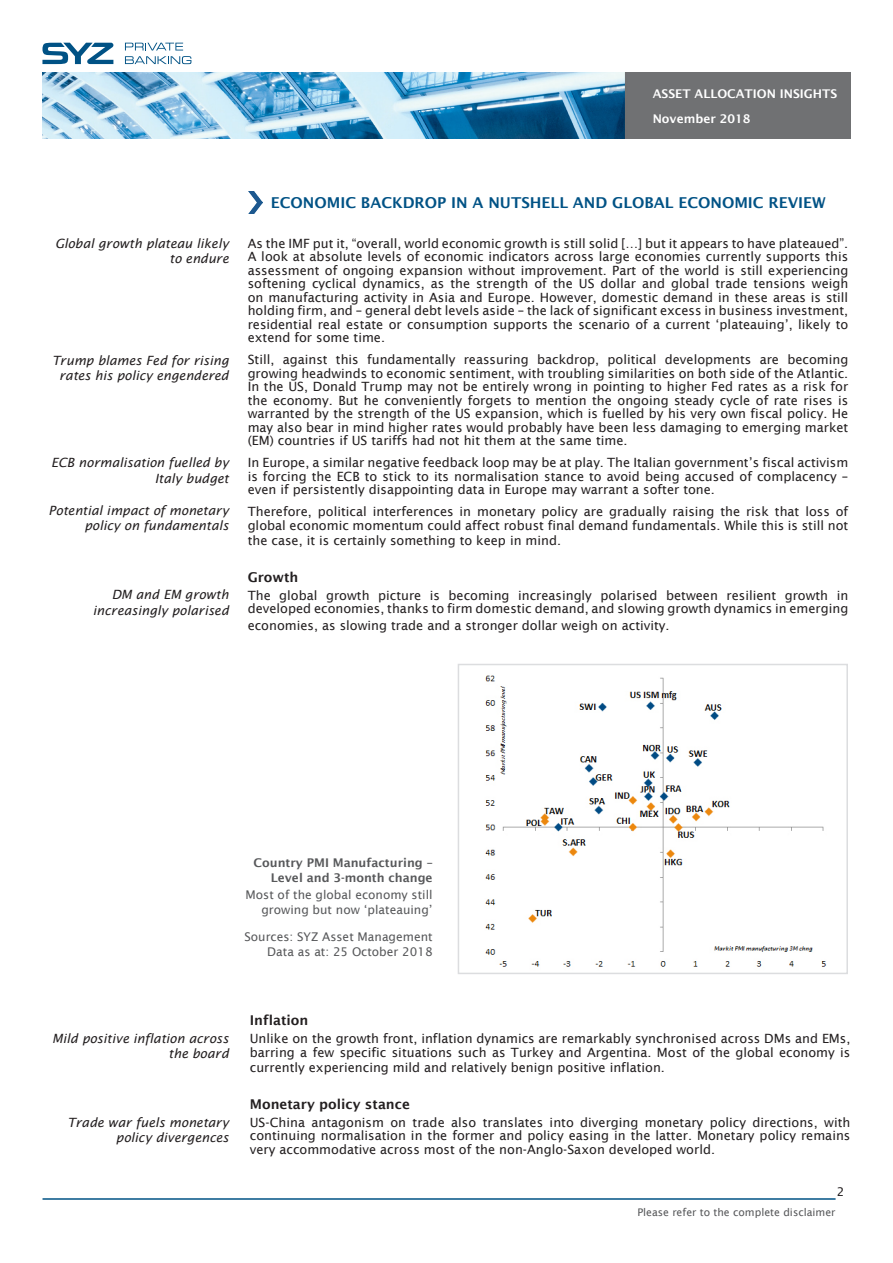
<style>
.page{position:relative;width:893px;height:1263px;background:#fff}
.page>*{position:absolute;margin:0;border:0;box-sizing:border-box;transform-origin:0 0}
.Titre_chapitre{font:600 15px "Lucida Sans";color:#005285}
.texte{font:600 13.5px "Lucida Sans";color:#231f20}
.texte-2{font:12.75px/13.5px "Lucida Sans";color:#231f20;text-align:justify}
.Section{font:italic 12.75px/15.3px "Lucida Sans";color:#231f20;text-align:right}
.Titre_graph{font:12px/15px "Lucida Sans";color:#57585a;text-align:right}
.texte_info_graph{font:12px/15px "Lucida Sans";color:#57585a;text-align:right}
.Titre_graph-2{font:600 12px/15px "Lucida Sans";color:#57585a;text-align:right}
.t1{font:600 12px/24.9px "Lucida Sans";color:#fff}
.t2{font:12px "Lucida Sans";color:#231f20}
.t3{font:10.5px "Lucida Sans";color:#57585a}
</style>
<div class="page">
<hr style="left:43px;top:1198px;width:793px;height:2px;background:#005285">
<img style="left:43px;top:72px;width:808px;height:66px">
<svg style="left:125px;top:43px;width:58px;height:7px"></svg>
<svg style="left:125px;top:56px;width:66px;height:8px"></svg>
<svg style="left:42px;top:43px;width:72px;height:21px"></svg>
<img style="left:485px;top:675px;width:342px;height:292px">
<div style="left:458px;top:664px;width:390px;height:310px;border:2px solid #dcdddf"></div>
<img style="left:248px;top:191px;width:15px;height:22px">
<p class="t1" style="left:653px;top:81px;width:186px">ASSET ALLOCATION INSIGHTS<br>November 2018</p>
<p class="Section" style="left:55px;top:235px;width:175px">Global growth plateau likely to endure</p>
<p class="Section" style="left:52px;top:353px;width:178px;text-align:center">Trump blames Fed for rising rates his policy engendered</p>
<p class="Section" style="left:51px;top:455px;width:179px">ECB normalisation fuelled by<br>Italy budget</p>
<p class="Section" style="left:49px;top:502px;width:182px">Potential impact of monetary policy on fundamentals</p>
<p class="Section" style="left:93px;top:587px;width:137px">DM and EM growth increasingly polarised</p>
<p class="Titre_chapitre" style="left:271px;top:194px;width:556px">ECONOMIC BACKDROP IN A NUTSHELL AND GLOBAL ECONOMIC REVIEW</p>
<p class="texte-2" style="left:248px;top:236px;width:602px">As the IMF put it, “overall, world economic growth is still solid […] but it appears to have plateaued”.<br>A look at absolute levels of economic indicators across large economies currently supports this assessment of ongoing expansion without improvement. Part of the world is still experiencing softening cyclical dynamics, as the strength of the US dollar and global trade tensions weigh on manufacturing activity in Asia and Europe. However, domestic demand in these areas is still holding firm, and – general debt levels aside – the lack of significant excess in business investment, residential real estate or consumption supports the scenario of a current ‘plateauing’, likely to extend for some time.</p>
<p class="texte-2" style="left:248px;top:353px;width:602px">Still, against this fundamentally reassuring backdrop, political developments are becoming growing headwinds to economic sentiment, with troubling similarities on both side of the Atlantic.<br>In the US, Donald Trump may not be entirely wrong in pointing to higher Fed rates as a risk for the economy. But he conveniently forgets to mention the ongoing steady cycle of rate rises is warranted by the strength of the US expansion, which is fuelled by his very own fiscal policy. He may also bear in mind higher rates would probably have been less damaging to emerging market (EM) countries if US tariffs had not hit them at the same time.</p>
<p class="texte-2" style="left:248px;top:456px;width:602px">In Europe, a similar negative feedback loop may be at play. The Italian government’s fiscal activism is forcing the ECB to stick to its normalisation stance to avoid being accused of complacency – even if persistently disappointing data in Europe may warrant a softer tone.</p>
<p class="texte-2" style="left:248px;top:505px;width:602px">Therefore, political interferences in monetary policy are gradually raising the risk that loss of global economic momentum could affect robust final demand fundamentals. While this is still not</p>
<p class="texte-2" style="left:248px;top:533px;width:315px">the case, it is certainly something to keep in mind.</p>
<p class="texte" style="left:248px;top:569px;width:52px">Growth</p>
<p class="texte-2" style="left:248px;top:588px;width:602px">The global growth picture is becoming increasingly polarised between resilient growth in developed economies, thanks to firm domestic demand, and slowing growth dynamics in emerging</p>
<p class="texte-2" style="left:248px;top:618px;width:423px">economies, as slowing trade and a stronger dollar weigh on activity.</p>
<p class="Titre_graph-2" style="left:254px;top:855px;width:181px">Country PMI Manufacturing –<br>Level and 3-month change</p>
<p class="Titre_graph" style="left:246px;top:887px;width:189px">Most of the global economy still growing but now ‘plateauing’</p>
<p class="texte_info_graph" style="left:244px;top:929px;width:190px">Sources: SYZ Asset Management<br>Data as at: 25 October 2018</p>
<p class="Section" style="left:52px;top:1030px;width:178px">Mild positive inflation across the board</p>
<p class="Section" style="left:68px;top:1115px;width:163px">Trade war fuels monetary policy divergences</p>
<p class="texte" style="left:250px;top:1013px;width:60px">Inflation</p>
<p class="texte-2" style="left:250px;top:1032px;width:602px">Unlike on the growth front, inflation dynamics are remarkably synchronised across DMs and EMs, barring a few specific situations such as Turkey and Argentina. Most of the global economy is</p>
<p class="texte-2" style="left:250px;top:1060px;width:417px">currently experiencing mild and relatively benign positive inflation.</p>
<p class="texte" style="left:250px;top:1097px;width:162px">Monetary policy stance</p>
<p class="texte-2" style="left:250px;top:1115px;width:602px">US-China antagonism on trade also translates into diverging monetary policy directions, with continuing normalisation in the former and policy easing in the latter. Monetary policy remains very accommodative across most of the non-Anglo-Saxon developed world.</p>
<p class="t2" style="left:837px;top:1185px;width:9px">2</p>
<p class="t3" style="left:637px;top:1207px;width:200px">Please refer to the complete disclaimer</p>
</div>
